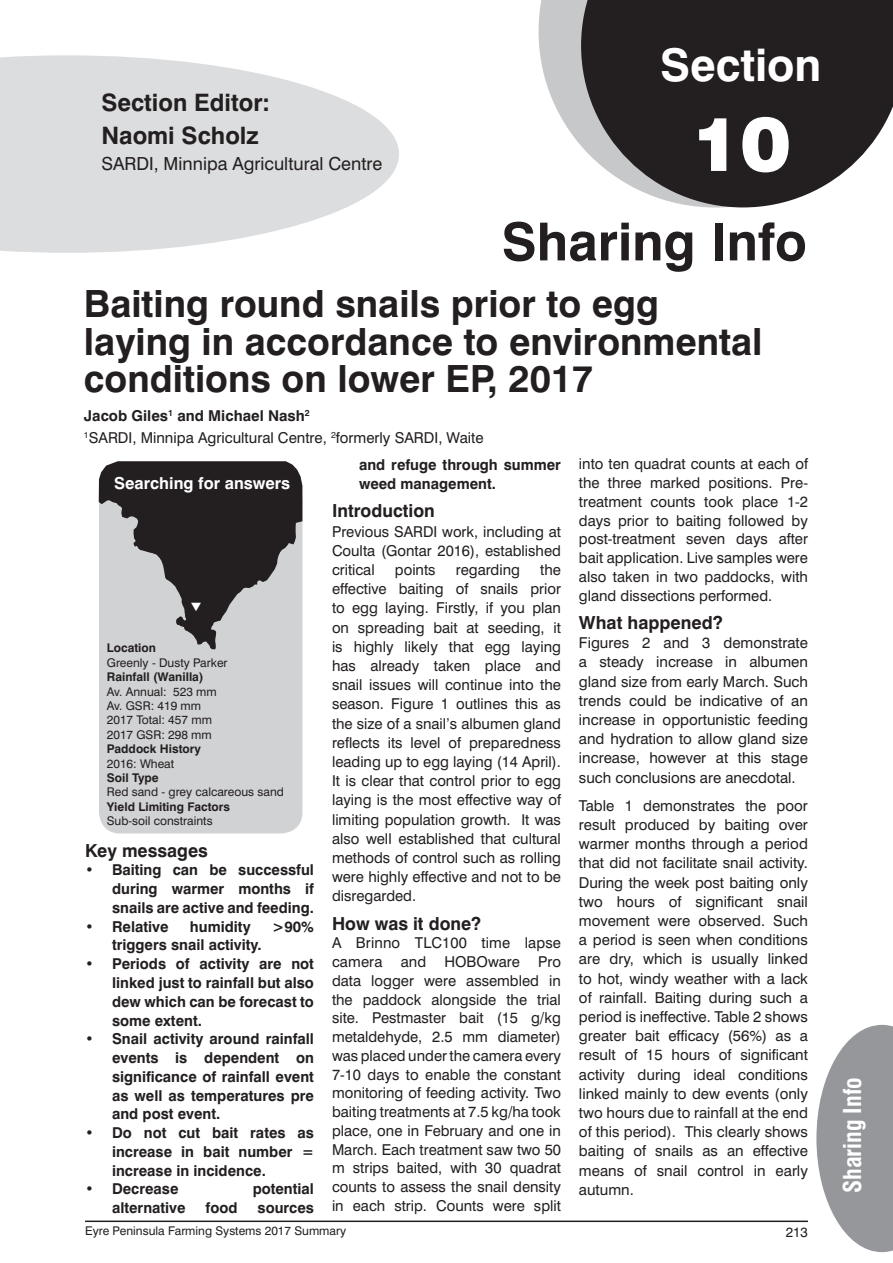
<style>
.page{position:relative;width:893px;height:1263px;background:#fff}
.page>*{position:absolute;margin:0;border:0;box-sizing:border-box;transform-origin:0 0}
.t1{font:900 75px "Swiss 721 BT";color:#fff}
.t2{font:700 52.5px "Swiss 721 BT";color:#231f20}
.t3{font:700 45px "Swiss 721 BT";color:#fff}
.t4{font:700 37.5px/37.5px "Swiss 721 BT";color:#231f20}
.t5{font:700 24px/33px "Swiss 721 BT";color:#231f20}
.t6{font:700 condensed 24px "Swiss 721 BT";color:#fff}
.t7{font:700 18px "Swiss 721 BT";color:#231f20}
.t8{font:18px "Swiss 721 BT";color:#231f20}
.t9{font:700 16.5px "Swiss 721 BT";color:#fff}
.t10{font:15px/19.2px "Swiss 721 BT";color:#231f20;text-align:justify}
.t11{font:700 15px/18.8px "Swiss 721 BT";color:#231f20;text-align:justify}
.t12{font:13.5px "Swiss 721 BT";color:#231f20}
.t13{font:12px/14.4px "Swiss 721 BT";color:#231f20}
.t14{font:700 12px "Swiss 721 BT";color:#231f20}
.s1{font-weight:700}
</style>
<div class="page">
<hr style="left:85px;top:1220px;width:723px;height:2px;background:#231f20">
<svg style="left:0;top:55px;width:399px;height:198px;fill:#dcdddf"></svg>
<svg style="left:539px;top:0;width:42px;height:146px;fill:#c7c8ca"></svg>
<svg style="left:581px;top:0;width:312px;height:207px;background:#423f40"></svg>
<div style="left:99px;top:479px;width:203px;height:354px;background:#d1d2d4;border-radius:21px"></div>
<svg style="left:816px;top:1025px;width:77px;height:227px"></svg>
<svg style="left:98px;top:461px;width:205px;height:189px"></svg>
<h3 class="t5" style="left:101px;top:86px;width:170px">Section Editor:<br>Naomi Scholz</h3>
<p class="t8" style="left:101px;top:152px;width:282px">SARDI, Minnipa Agricultural Centre</p>
<h3 class="t3" style="left:660px;top:37px;width:163px">Section</h3>
<h1 class="t1" style="left:692px;top:98px;width:100px">10</h1>
<h2 class="t2" style="left:502px;top:210px;width:307px">Sharing Info</h2>
<h3 class="t4" style="left:84px;top:285px;width:680px">Baiting round snails prior to egg laying in accordance to environmental conditions on lower EP, 2017</h3>
<p class="t10" style="left:84px;top:404px;width:401px;line-height:22.2px"><span class="s1">Jacob Giles</span><sup>1</sup> <span class="s1">and Michael Nash</span><sup>2<br></sup><sup>1</sup>SARDI, Minnipa Agricultural Centre, <sup>2</sup>formerly SARDI, Waite</p>
<p class="t9" style="left:114px;top:473px;width:178px">Searching for answers</p>
<p class="t10" style="left:579px;top:455px;width:230px;line-height:18.8px">into ten quadrat counts at each of the three marked positions. Pre&shy;treatment counts took place 1-2 days prior to baiting followed by post-treatment seven days after bait application. Live samples were also taken in two paddocks, with gland dissections performed.</p>
<p class="t7" style="left:579px;top:611px;width:145px">What happened?</p>
<p class="t10" style="left:579px;top:633px;width:230px">Figures 2 and 3 demonstrate a steady increase in albumen gland size from early March. Such trends could be indicative of an increase in opportunistic feeding and hydration to allow gland size increase, however at this stage such conclusions are anecdotal.</p>
<p class="t10" style="left:579px;top:796px;width:230px">Table 1 demonstrates the poor result produced by baiting over warmer months through a period that did not facilitate snail activity.<br>During the week post baiting only two hours of significant snail movement were observed. Such a period is seen when conditions are dry, which is usually linked to hot, windy weather with a lack of rainfall. Baiting during such a period is ineffective. Table 2 shows greater bait efficacy (56%) as a result of 15 hours of significant activity during ideal conditions linked mainly to dew events (only two hours due to rainfall at the end of this period). This clearly shows baiting of snails as an effective means of snail control in early autumn.</p>
<p class="t11" style="left:359px;top:455px;width:203px;line-height:19.2px">and refuge through summer weed management.</p>
<p class="t7" style="left:332px;top:500px;width:104px">Introduction</p>
<p class="t10" style="left:332px;top:522px;width:230px">Previous SARDI work, including at Coulta (Gontar 2016), established critical</p>
<p class="t10" style="left:332px;top:560px;width:230px;text-indent:208px">the effective baiting of snails prior to egg laying. Firstly, if you plan on spreading bait at seeding, it is highly likely that egg laying has already taken place and snail issues will continue into the season. Figure 1 outlines this as the size of a snail’s albumen gland reflects its level of preparedness leading up to egg laying (14 April).<br>It is clear that control prior to egg laying is the most effective way of limiting population growth. It was also well established that cultural methods of control such as rolling were highly effective and not to be disregarded.</p>
<p class="t7" style="left:332px;top:912px;width:151px">How was it done?</p>
<p class="t10" style="left:332px;top:934px;width:230px;line-height:18.8px">A Brinno TLC100 time lapse camera and HOBOware Pro data logger were assembled in the paddock alongside the trial site. Pestmaster bait (15 g/kg metaldehyde, 2.5 mm diameter) was placed under the camera every 7-10 days to enable the constant monitoring of feeding activity. Two baiting treatments at 7.5 kg/ha took place, one in February and one in March. Each treatment saw two 50 m strips baited, with 30 quadrat counts to assess the snail density in each strip. Counts were split</p>
<p class="t10" style="left:395px;top:560px;width:42px">points</p>
<p class="t10" style="left:456px;top:560px;width:66px">regarding</p>
<p class="t14" style="left:107px;top:641px;width:51px">Location</p>
<p class="t13" style="left:107px;top:655px;width:122px">Greenly - Dusty Parker</p>
<p class="t14" style="left:107px;top:670px;width:98px">Rainfall (Wanilla)</p>
<p class="t13" style="left:107px;top:684px;width:112px">Av. Annual: 523 mm<br>Av. GSR: 419 mm<br>2017 Total: 457 mm<br>2017 GSR: 298 mm</p>
<p class="t14" style="left:107px;top:742px;width:96px">Paddock History</p>
<p class="t13" style="left:107px;top:756px;width:69px">2016: Wheat</p>
<p class="t14" style="left:107px;top:770px;width:53px">Soil Type</p>
<p class="t13" style="left:107px;top:785px;width:179px">Red sand - grey calcareous sand</p>
<p class="t14" style="left:107px;top:799px;width:125px">Yield Limiting Factors</p>
<p class="t13" style="left:107px;top:814px;width:107px">Sub-soil constraints</p>
<p class="t7" style="left:85px;top:839px;width:124px">Key messages</p>
<p class="t11" style="left:112px;top:861px;width:203px;text-indent:-27px">• Baiting can be successful during warmer months if snails are active and feeding.</p>
<p class="t11" style="left:85px;top:917px;width:85px">• Relative</p>
<p class="t11" style="left:190px;top:917px;width:62px">humidity</p>
<p class="t11" style="left:272px;top:917px;width:43px">&gt;90%</p>
<p class="t11" style="left:112px;top:936px;width:151px">triggers snail activity.</p>
<p class="t11" style="left:112px;top:954px;width:203px;text-indent:-27px">• Periods of activity are not linked just to rainfall but also dew which can be forecast to some extent.</p>
<p class="t11" style="left:112px;top:1029px;width:203px;text-indent:-27px">• Snail activity around rainfall events is dependent on significance of rainfall event as well as temperatures pre and post event.</p>
<p class="t11" style="left:112px;top:1123px;width:203px;text-indent:-27px">• Do not cut bait rates as increase in bait number = increase in incidence.</p>
<p class="t11" style="left:85px;top:1179px;width:95px">• Decrease</p>
<p class="t11" style="left:253px;top:1179px;width:63px">potential</p>
<p class="t11" style="left:112px;top:1198px;width:75px">alternative</p>
<p class="t11" style="left:206px;top:1198px;width:33px">food</p>
<p class="t11" style="left:258px;top:1198px;width:58px">sources</p>
<p class="t13" style="left:85px;top:1223px;width:263px">Eyre Peninsula Farming Systems 2017 Summary</p>
<p class="t12" style="left:786px;top:1224px;width:24px">213</p>
<h3 class="t6" style="left:838px;top:1193px;width:117px;rotate:-90deg">Sharing Info</h3>
</div>
